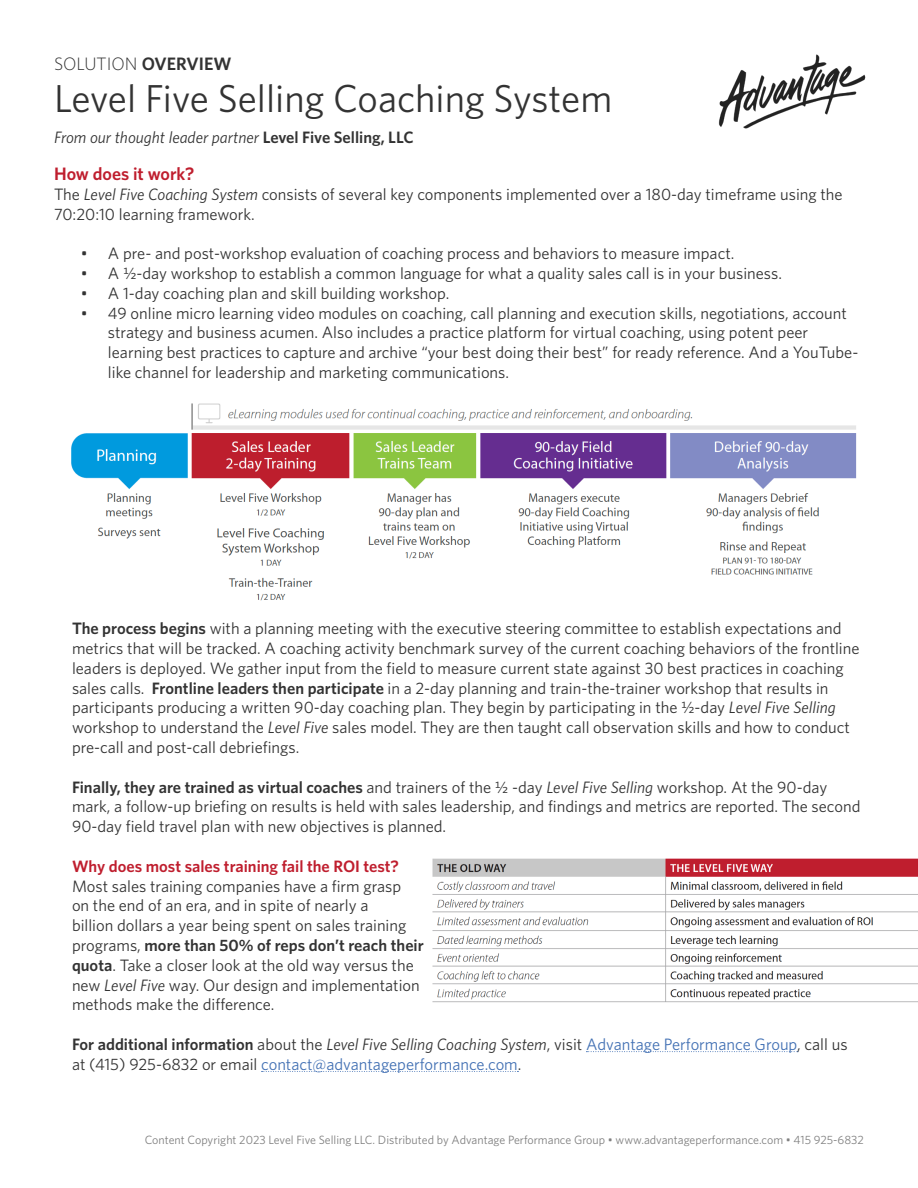
<style>
.page{position:relative;width:918px;height:1188px;background:#fff}
.page>*{position:absolute;margin:0;border:0;box-sizing:border-box;transform-origin:0 0}
.t1{font:39px "Whitney";color:#333}
.t2{font:300 18px "Whitney";color:#333}
.t3{font:600 18px "Whitney";color:#bf1e2e}
.t4{font:16.5px/19.8px "Whitney";color:#333}
.t5{font:16.5px/19.8px "Whitney";color:#4371b4}
.t6{font:italic 16.5px "Whitney";color:#333}
.t7{font:600 16.5px "Whitney";color:#bf1e2e}
.t8{font:12px "Whitney";color:#808080}
.s1{font-weight:600}
.s2{font-weight:600;font-style:normal}
.s3{font-style:italic}
.s4{font-weight:600;color:#333}
.s5{color:#333}
.s6{font-style:italic;color:#333}
</style>
<div class="page">
<img style="left:718px;top:54px;width:148px;height:75px">
<img style="left:71px;top:403px;width:786px;height:198px">
<svg style="left:586px;top:1051px;width:212px;height:1px"></svg>
<svg style="left:262px;top:1071px;width:256px;height:1px"></svg>
<img style="left:432px;top:858px;width:486px;height:145px">
<p class="t2" style="left:54px;top:52px;width:179px">SOLUTION <span class="s1">OVERVIEW</span></p>
<h1 class="t1" style="left:54px;top:73px;width:560px">Level Five Selling Coaching System</h1>
<p class="t6" style="left:54px;top:126px;width:361px">From our thought leader partner <span class="s2">Level Five Selling, LLC</span></p>
<p class="t3" style="left:54px;top:162px;width:142px">How does it work?</p>
<p class="t4" style="left:54px;top:184px;width:790px">The <span class="s3">Level Five Coaching System</span> consists of several key components implemented over a 180-day timeframe using the<br>70:20:10 learning framework.</p>
<p class="t4" style="left:81px;top:243px;width:655px">• A pre- and post-workshop evaluation of coaching process and behaviors to measure impact.</p>
<p class="t4" style="left:81px;top:263px;width:702px">• A ½-day workshop to establish a common language for what a quality sales call is in your business.</p>
<p class="t4" style="left:81px;top:283px;width:370px">• A 1-day coaching plan and skill building workshop.</p>
<p class="t4" style="left:108px;top:303px;width:752px;text-indent:-27px">• 49 online micro learning video modules on coaching, call planning and execution skills, negotiations, account strategy and business acumen. Also includes a practice platform for virtual coaching, using potent peer learning best practices to capture and archive “your best doing their best” for ready reference. And a YouTube&shy;like channel for leadership and marketing communications.</p>
<p class="t4" style="left:72px;top:618px;width:789px"><span class="s1">The process begins</span> with a planning meeting with the executive steering committee to establish expectations and metrics that will be tracked. A coaching activity benchmark survey of the current coaching behaviors of the frontline leaders is deployed. We gather input from the field to measure current state against 30 best practices in coaching sales calls. <span class="s1">Frontline leaders then participate</span> in a 2-day planning and train-the-trainer workshop that results in participants producing a written 90-day coaching plan. They begin by participating in the ½-day <span class="s3">Level Five Selling </span>workshop to understand the <span class="s3">Level Five</span> sales model. They are then taught call observation skills and how to conduct pre-call and post-call debriefings.</p>
<p class="t4" style="left:72px;top:777px;width:790px"><span class="s1">Finally, they are trained as virtual coaches</span> and trainers of the ½ -day <span class="s3">Level Five Selling</span> workshop. At the 90-day mark, a follow-up briefing on results is held with sales leadership, and findings and metrics are reported. The second<br>90-day field travel plan with new objectives is planned.</p>
<p class="t7" style="left:72px;top:855px;width:328px">Why does most sales training fail the ROI test?</p>
<p class="t4" style="left:72px;top:876px;width:353px">Most sales training companies have a firm grasp<br>on the end of an era, and in spite of nearly a<br>billion dollars a year being spent on sales training programs, <span class="s1">more than 50% of reps don’t reach their quota</span>. Take a closer look at the old way versus the new <span class="s3">Level Five</span> way. Our design and implementation methods make the difference.</p>
<p class="t5" style="left:72px;top:1034px;width:777px"><span class="s4">For additional information</span> <span class="s5">about the</span> <span class="s6">Level Five Selling Coaching System</span><span class="s5">, visit</span> Advantage Performance Group<span class="s5">, call us at (415) 925-6832 or email</span> contact@advantageperformance.com<span class="s5">.</span></p>
<p class="t8" style="left:145px;top:1131px;width:721px">Content Copyright 2023 Level Five Selling LLC. Distributed by Advantage Performance Group • www.advantageperformance.com • 415 925-6832</p>
</div>
